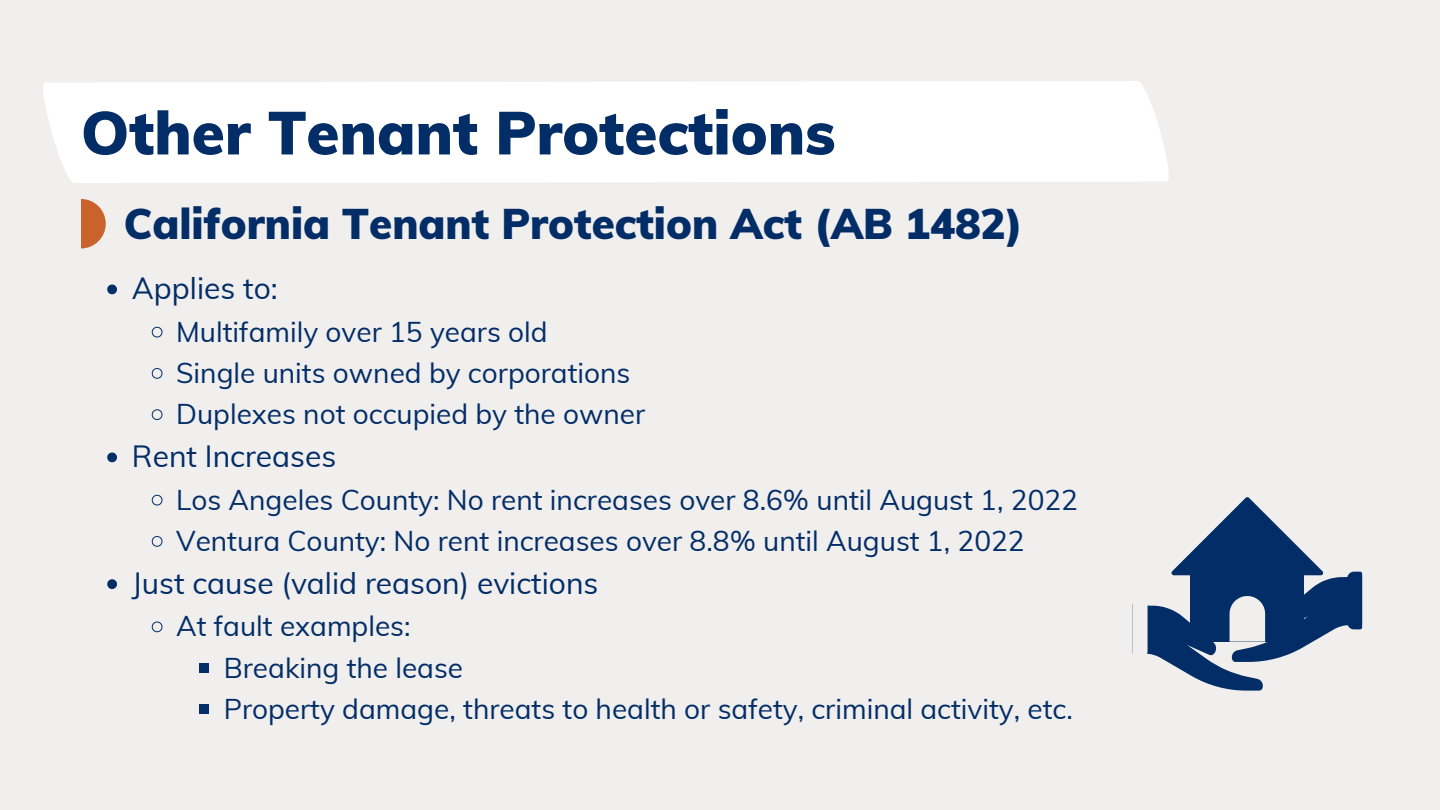
<style>
.page{position:relative;width:1440px;height:810px;background:#f1eeee}
.page>*{position:absolute;margin:0;border:0;box-sizing:border-box;transform-origin:0 0}
.t1{font:900 60px "Muli";color:#022d66}
.t2{font:900 42px "Muli";color:#022d66}
.t3{font:30px "Muli";color:#022d66}
.t4{font:28px "Muli";color:#022d66}
</style>
<div class="page">
<svg style="left:107px;top:285px;width:10px;height:9px"></svg>
<svg style="left:151px;top:326px;width:12px;height:12px"></svg>
<svg style="left:151px;top:368px;width:12px;height:11px"></svg>
<svg style="left:151px;top:409px;width:12px;height:11px"></svg>
<svg style="left:107px;top:453px;width:10px;height:9px"></svg>
<svg style="left:151px;top:494px;width:12px;height:12px"></svg>
<svg style="left:151px;top:536px;width:12px;height:11px"></svg>
<svg style="left:107px;top:579px;width:10px;height:10px"></svg>
<svg style="left:151px;top:621px;width:12px;height:12px"></svg>
<div style="left:200px;top:663px;width:9px;height:10px;background:#022d66"></div>
<div style="left:200px;top:705px;width:9px;height:9px;background:#022d66"></div>
<div style="left:43px;top:81px;width:1126px;height:102px;background:#fff"></div>
<svg style="left:81px;top:199px;width:25px;height:49px"></svg>
<svg style="left:1147px;top:497px;width:215px;height:194px"></svg>
<p class="t1" style="left:81px;top:94px;width:756px">Other Tenant Protections</p>
<p class="t2" style="left:124px;top:197px;width:901px">California Tenant Protection Act (AB 1482)</p>
<p class="t3" style="left:132px;top:269px;width:147px">Applies to:</p>
<p class="t4" style="left:176px;top:313px;width:373px">Multifamily over 15 years old</p>
<p class="t4" style="left:176px;top:355px;width:456px">Single units owned by corporations</p>
<p class="t4" style="left:176px;top:396px;width:471px">Duplexes not occupied by the owner</p>
<p class="t3" style="left:132px;top:437px;width:206px">Rent Increases</p>
<p class="t4" style="left:176px;top:481px;width:903px">Los Angeles County: No rent increases over 8.6% until August 1, 2022</p>
<p class="t4" style="left:176px;top:523px;width:850px">Ventura County: No rent increases over 8.8% until August 1, 2022</p>
<p class="t3" style="left:132px;top:563px;width:468px">Just cause (valid reason) evictions</p>
<p class="t4" style="left:176px;top:608px;width:236px">At fault examples:</p>
<p class="t4" style="left:224px;top:649px;width:241px">Breaking the lease</p>
<p class="t4" style="left:224px;top:691px;width:851px">Property damage, threats to health or safety, criminal activity, etc.</p>
</div>
